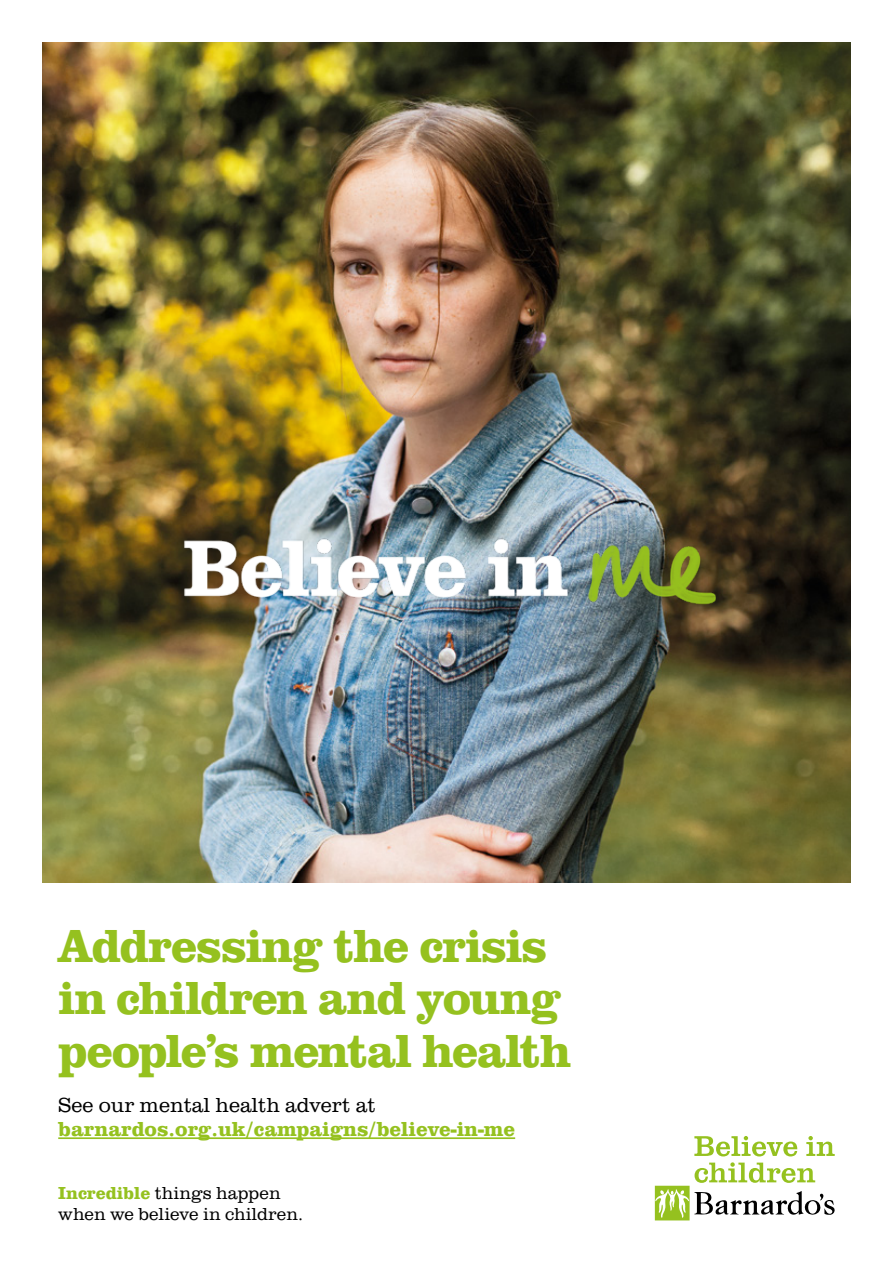
<style>
.page{position:relative;width:893px;height:1263px;background:#fff}
.page>*{position:absolute;margin:0;border:0;box-sizing:border-box;transform-origin:0 0}
.t1{font:700 48px/52.5px "URW Clarendon TOT";letter-spacing:-.03em;color:#95c11f}
.t2{font:700 21px "URW Clarendon TOT";color:#95c11f}
.t3{font:300 21px "URW Clarendon TOT";color:#000}
.t4{font:300 18px/21px "URW Clarendon TOT";color:#000}
.s1{font-weight:700;color:#95c11f}
</style>
<div class="page">
<hr style="left:58px;top:1137px;width:457px;height:2px;background:#95c11f">
<svg style="left:694px;top:1136px;width:103px;height:20px"></svg>
<svg style="left:806px;top:1136px;width:29px;height:20px"></svg>
<svg style="left:655px;top:1162px;width:180px;height:58px"></svg>
<img style="left:43px;top:43px;width:807px;height:839px">
<img style="left:154px;top:519px;width:585px;height:102px">
<p class="t1" style="left:58px;top:920px;width:514px">Addressing the crisis in children and young people’s mental health</p>
<p class="t3" style="left:58px;top:1093px;width:319px">See our mental health advert at</p>
<p class="t2" style="left:58px;top:1116px;width:458px">barnardos.org.uk/campaigns/believe-in-me</p>
<p class="t4" style="left:58px;top:1183px;width:246px"><span class="s1">Incredible</span> things happen when we believe in children.</p>
</div>
